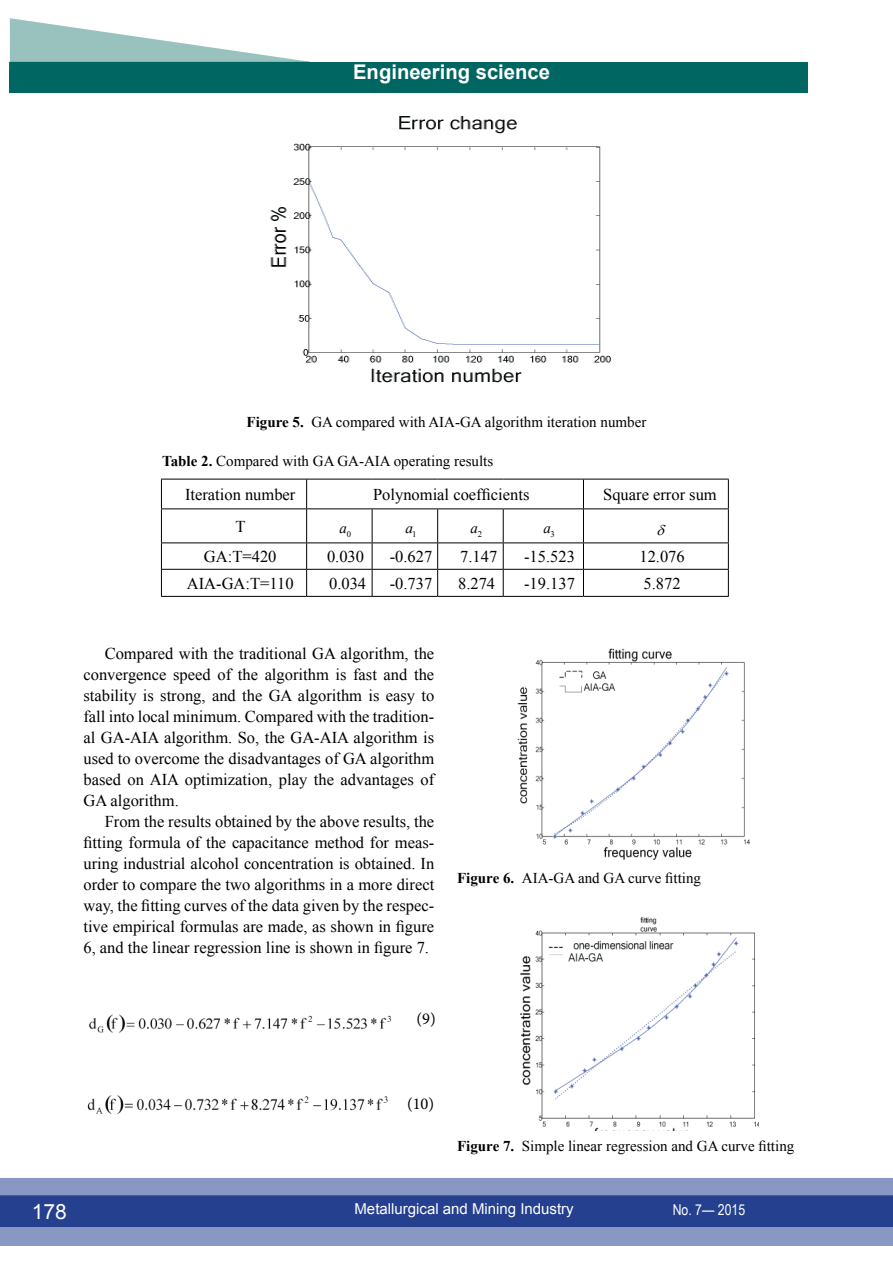
<style>
.page{position:relative;width:893px;height:1263px;background:#fff}
.page>*{position:absolute;margin:0;border:0;box-sizing:border-box;transform-origin:0 0}
.t1{font:21px "Arial";color:#fff}
.t2{font:700 20.25px "Arial";color:#fff}
.t3{font:16.5px/21px "Times New Roman";color:#000;text-align:justify}
.t4{font:16.5px "Minion Pro";color:#000}
.t5{font:15px "Times New Roman";color:#000}
.t6{font:15px "Arial";color:#fff}
.t7{font:15px "Arial Narrow";color:#fff}
.t8{font:8.7px "Times New Roman";color:#000}
.s1{font-weight:700}
</style>
<div class="page">
<div style="left:0;top:1178px;width:893px;height:68px;background:#8998c2"></div>
<div style="left:0;top:1195px;width:893px;height:32px;background:#25408f;border:2px solid #25408f"></div>
<div style="left:10px;top:62px;width:798px;height:30px;background:#006661"></div>
<svg style="left:10px;top:18px;width:300px;height:44px"></svg>
<img style="left:270px;top:116px;width:342px;height:267px">
<hr style="left:161px;top:479px;width:146px;height:1px;background:#000">
<hr style="left:307px;top:479px;width:65px;height:1px;background:#000">
<hr style="left:372px;top:479px;width:66px;height:1px;background:#000">
<hr style="left:438px;top:479px;width:65px;height:1px;background:#000">
<hr style="left:503px;top:479px;width:80px;height:1px;background:#000">
<hr style="left:583px;top:479px;width:146px;height:1px;background:#000">
<hr style="left:161px;top:508px;width:146px;height:1px;background:#000">
<hr style="left:307px;top:508px;width:65px;height:1px;background:#000">
<hr style="left:372px;top:508px;width:66px;height:1px;background:#000">
<hr style="left:438px;top:508px;width:65px;height:1px;background:#000">
<hr style="left:503px;top:508px;width:80px;height:1px;background:#000">
<hr style="left:583px;top:508px;width:146px;height:1px;background:#000">
<hr style="left:161px;top:542px;width:146px;height:1px;background:#000">
<hr style="left:307px;top:542px;width:65px;height:1px;background:#000">
<hr style="left:372px;top:542px;width:66px;height:1px;background:#000">
<hr style="left:438px;top:542px;width:65px;height:1px;background:#000">
<hr style="left:503px;top:542px;width:80px;height:1px;background:#000">
<hr style="left:583px;top:542px;width:146px;height:1px;background:#000">
<hr style="left:161px;top:569px;width:146px;height:1px;background:#000">
<hr style="left:307px;top:569px;width:65px;height:1px;background:#000">
<hr style="left:372px;top:569px;width:66px;height:1px;background:#000">
<hr style="left:438px;top:569px;width:65px;height:1px;background:#000">
<hr style="left:503px;top:569px;width:80px;height:1px;background:#000">
<hr style="left:583px;top:569px;width:146px;height:1px;background:#000">
<hr style="left:161px;top:596px;width:146px;height:1px;background:#000">
<hr style="left:307px;top:596px;width:65px;height:1px;background:#000">
<hr style="left:372px;top:596px;width:66px;height:1px;background:#000">
<hr style="left:438px;top:596px;width:65px;height:1px;background:#000">
<hr style="left:503px;top:596px;width:80px;height:1px;background:#000">
<hr style="left:583px;top:596px;width:146px;height:1px;background:#000">
<svg style="left:161px;top:479px;width:1px;height:29px"></svg>
<hr style="left:161px;top:509px;width:1px;height:33px;background:#000">
<svg style="left:161px;top:543px;width:1px;height:53px"></svg>
<svg style="left:306px;top:479px;width:1px;height:29px"></svg>
<svg style="left:583px;top:479px;width:1px;height:29px"></svg>
<svg style="left:728px;top:479px;width:1px;height:29px"></svg>
<hr style="left:306px;top:509px;width:1px;height:33px;background:#000">
<hr style="left:372px;top:509px;width:1px;height:33px;background:#000">
<hr style="left:437px;top:509px;width:1px;height:33px;background:#000">
<hr style="left:503px;top:509px;width:1px;height:33px;background:#000">
<hr style="left:583px;top:509px;width:1px;height:33px;background:#000">
<hr style="left:728px;top:509px;width:1px;height:33px;background:#000">
<svg style="left:306px;top:543px;width:1px;height:53px"></svg>
<svg style="left:372px;top:543px;width:1px;height:53px"></svg>
<svg style="left:437px;top:543px;width:1px;height:53px"></svg>
<svg style="left:503px;top:543px;width:1px;height:53px"></svg>
<svg style="left:583px;top:543px;width:1px;height:53px"></svg>
<svg style="left:728px;top:543px;width:1px;height:53px"></svg>
<img style="left:89px;top:1014px;width:303px;height:19px">
<img style="left:87px;top:1095px;width:301px;height:19px">
<img style="left:517px;top:648px;width:233px;height:211px">
<img style="left:520px;top:916px;width:238px;height:214px">
<p class="t2" style="left:353px;top:58px;width:198px">Engineering science</p>
<p class="t5" style="left:247px;top:412px;width:401px"><span class="s1">Figure 5.</span> GA compared with AIA-GA algorithm iteration number</p>
<p class="t5" style="left:162px;top:451px;width:333px"><span class="s1">Table 2.</span> Compared with GA GA-AIA operating results</p>
<p class="t3" style="left:185px;top:483px;width:112px">Iteration number</p>
<p class="t3" style="left:373px;top:483px;width:158px">Polynomial coefficients</p>
<p class="t3" style="left:603px;top:483px;width:115px">Square error sum</p>
<p class="t3" style="left:235px;top:515px;width:12px">T</p>
<p class="t8" style="left:339px;top:528px;width:13px">0<sup>a</sup></p>
<p class="t8" style="left:405px;top:528px;width:13px">1<sup>a</sup></p>
<p class="t8" style="left:470px;top:528px;width:13px">2<sup>a</sup></p>
<p class="t8" style="left:543px;top:528px;width:13px">3<sup>a</sup></p>
<p class="t3" style="left:204px;top:545px;width:74px">GA:T=420</p>
<p class="t3" style="left:327px;top:545px;width:39px">0.030</p>
<p class="t3" style="left:390px;top:545px;width:44px">-0.627</p>
<p class="t3" style="left:460px;top:545px;width:39px">7.147</p>
<p class="t3" style="left:524px;top:545px;width:52px">-15.523</p>
<p class="t3" style="left:639px;top:545px;width:47px">12.076</p>
<p class="t3" style="left:187px;top:572px;width:108px">AIA-GA:T=110</p>
<p class="t3" style="left:329px;top:572px;width:39px">0.034</p>
<p class="t3" style="left:390px;top:572px;width:44px">-0.737</p>
<p class="t3" style="left:458px;top:572px;width:39px">8.274</p>
<p class="t3" style="left:524px;top:572px;width:52px">-19.137</p>
<p class="t3" style="left:644px;top:572px;width:39px">5.872</p>
<p class="t3" style="left:83px;top:642px;width:352px;text-indent:21px">Compared with the traditional GA algorithm, the convergence speed of the algorithm is fast and the stability is strong, and the GA algorithm is easy to fall into local minimum. Compared with the tradition&shy;al GA-AIA algorithm. So, the GA-AIA algorithm is used to overcome the disadvantages of GA algorithm based on AIA optimization, play the advantages of GA algorithm.</p>
<p class="t3" style="left:83px;top:810px;width:352px;text-indent:21px">From the results obtained by the above results, the fitting formula of the capacitance method for meas&shy;uring industrial alcohol concentration is obtained. In order to compare the two algorithms in a more direct way, the fitting curves of the data given by the respec&shy;tive empirical formulas are made, as shown in figure 6, and the linear regression line is shown in figure 7.</p>
<p class="t5" style="left:457px;top:867px;width:245px"><span class="s1">Figure 6.</span> AIA-GA and GA curve fitting</p>
<p class="t4" style="left:416px;top:1008px;width:21px">(9)</p>
<p class="t4" style="left:407px;top:1093px;width:29px">(10)</p>
<p class="t5" style="left:457px;top:1136px;width:339px"><span class="s1">Figure 7.</span> Simple linear regression and GA curve fitting</p>
<p class="t1" style="left:32px;top:1197px;width:37px">178</p>
<p class="t6" style="left:354px;top:1199px;width:221px">Metallurgical and Mining Industry</p>
<p class="t7" style="left:673px;top:1198px;width:74px">No. 7— 2015</p>
</div>
